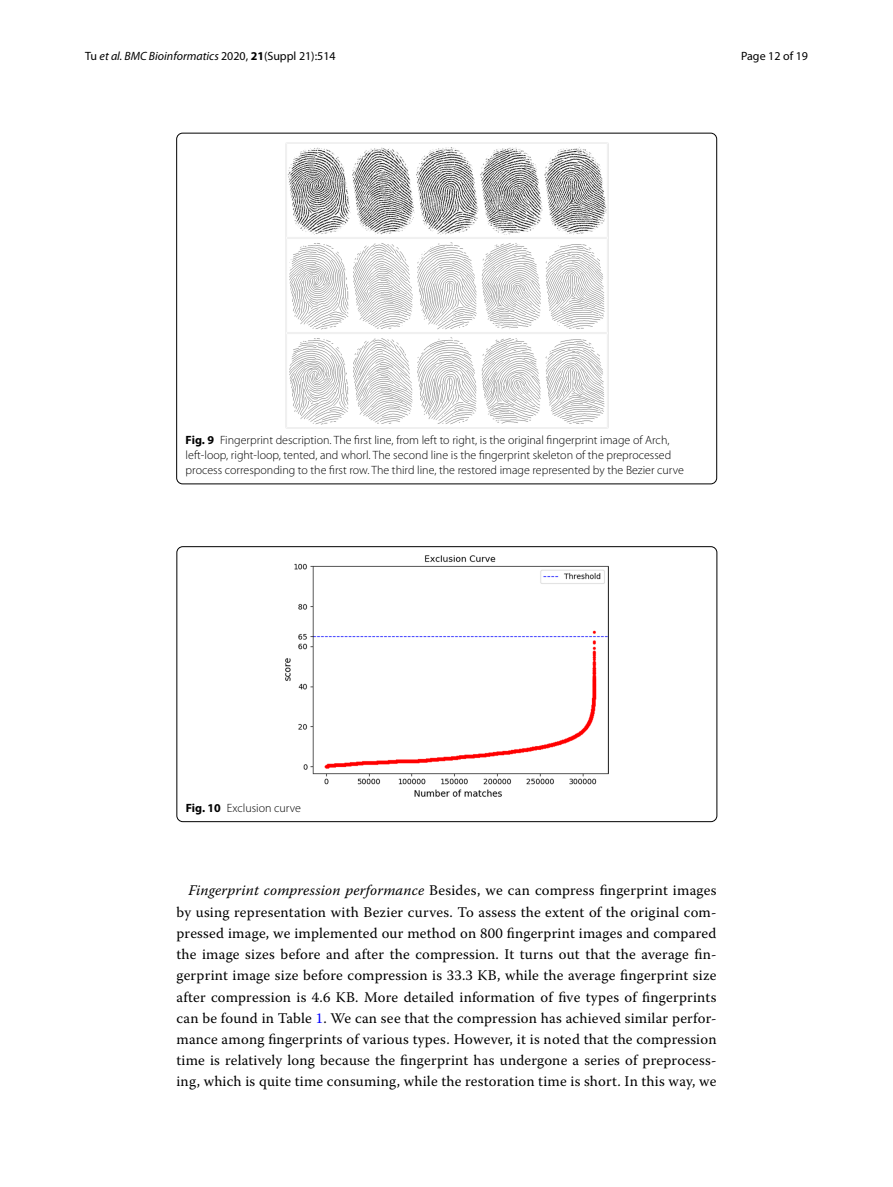
<style>
.page{position:relative;width:893px;height:1187px;background:#fff}
.page>*{position:absolute;margin:0;border:0;box-sizing:border-box;transform-origin:0 0}
.t1{font:14.7px/21.1px "Warnock Pro";letter-spacing:.015em;color:#000;text-align:justify}
.t2{font:300 12px/15px "Myriad Pro";color:#000}
.t3{font:italic 12px "Myriad Pro";color:#000}
.t4{font:12px "Myriad Pro";color:#000}
.s1{font-style:normal}
.s2{font-weight:700;font-style:normal}
.s3{font-weight:700}
.s4{font-style:italic}
.s5{color:#00f}
</style>
<div class="page">
<img style="left:285px;top:142px;width:323px;height:286px">
<img style="left:286px;top:555px;width:322px;height:241px">
<div style="left:177px;top:546px;width:540px;height:275px;border:1px solid #000;border-radius:6px"></div>
<p class="t3" style="left:85px;top:48px;width:252px"><span class="s1">Tu</span> et al. BMC Bioinformatics <span class="s1">2020,</span> <span class="s2">21</span><span class="s1">(Suppl 21):514</span></p>
<p class="t4" style="left:741px;top:49px;width:68px">Page 12 of 19</p>
<p class="t2" style="left:186px;top:432px;width:500px"><span class="s3">Fig. 9</span> Fingerprint description. The first line, from left to right, is the original fingerprint image of Arch, left-loop, right-loop, tented, and whorl. The second line is the fingerprint skeleton of the preprocessed process corresponding to the first row. The third line, the restored image represented by the Bezier curve</p>
<p class="t2" style="left:186px;top:800px;width:117px"><span class="s3">Fig. 10</span> Exclusion curve</p>
<p class="t1" style="left:176px;top:879px;width:542px;text-indent:12px"><span class="s4">Fingerprint compression performance</span> Besides, we can compress fingerprint images by using representation with Bezier curves. To assess the extent of the original com&shy;pressed image, we implemented our method on 800 fingerprint images and compared the image sizes before and after the compression. It turns out that the average fin&shy;gerprint image size before compression is 33.3 KB, while the average fingerprint size after compression is 4.6 KB. More detailed information of five types of fingerprints can be found in Table <span class="s5">1</span>. We can see that the compression has achieved similar perfor&shy;mance among fingerprints of various types. However, it is noted that the compression time is relatively long because the fingerprint has undergone a series of preprocess&shy;ing, which is quite time consuming, while the restoration time is short. In this way, we</p>
</div>
